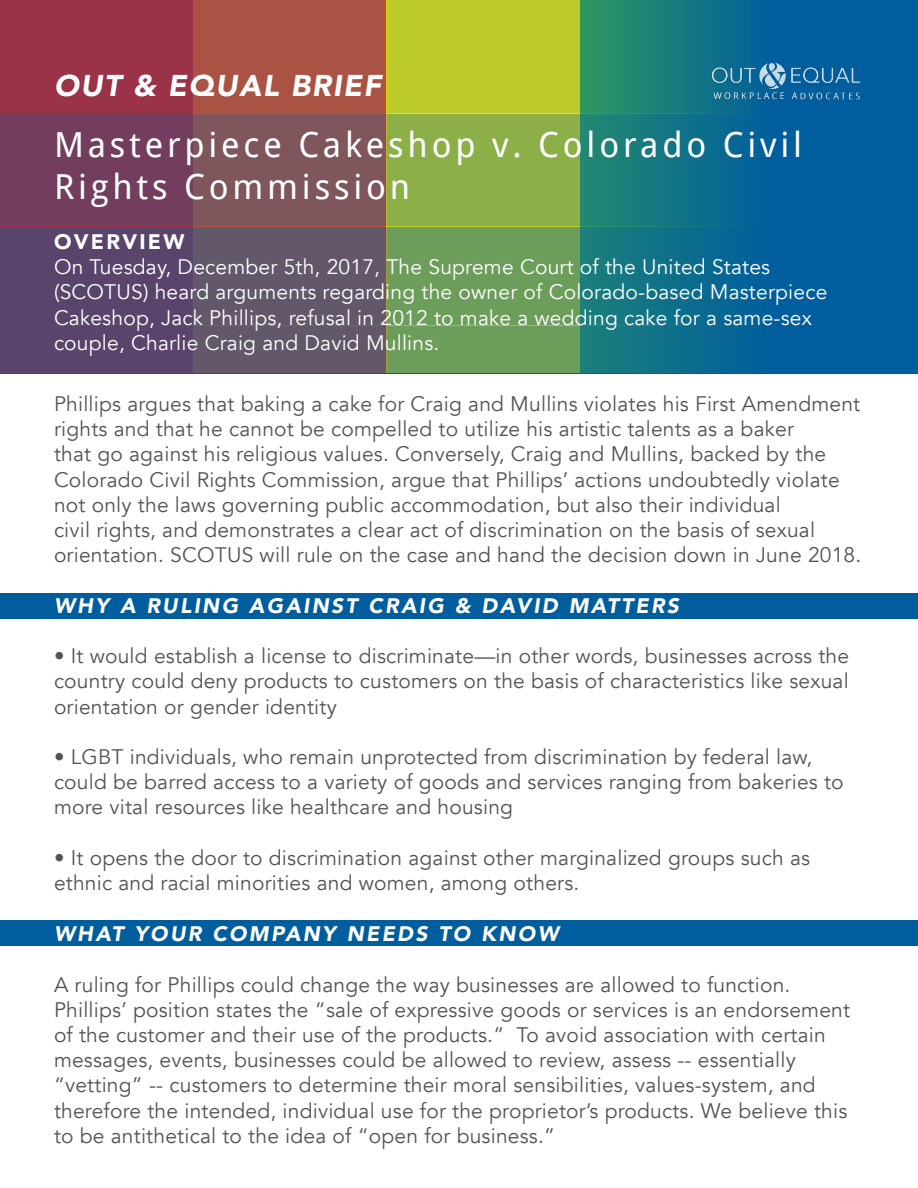
<style>
.page{position:relative;width:918px;height:1188px;background:#fff}
.page>*{position:absolute;margin:0;border:0;box-sizing:border-box;transform-origin:0 0}
.t1{font:34.5px/41.4px "Droid Sans";letter-spacing:.11em;color:#fff}
.t2{font:italic 900 30px "Avenir";letter-spacing:.05em;color:#fff}
.t3{font:21px/25.2px "Avenir";letter-spacing:.01em;color:#545456}
.t4{font:21px/25.2px "Avenir";letter-spacing:.01em;color:#fff}
.t5{font:italic 900 21px "Avenir";letter-spacing:.11em;color:#fff}
.t6{font:900 21px "Avenir";letter-spacing:.11em;color:#fff}
</style>
<div class="page">
<div style="left:0;top:0;width:918px;height:340px;background:#005e9e"></div>
<div style="left:0;top:0;width:193px;height:113px;background:#9a3248"></div>
<div style="left:0;top:113px;width:193px;height:113px;background:#733d5e"></div>
<div style="left:0;top:226px;width:193px;height:114px;background:#59446c"></div>
<div style="left:193px;top:0;width:194px;height:113px;background:#aa5344"></div>
<div style="left:193px;top:113px;width:194px;height:113px;background:#7e565b"></div>
<div style="left:193px;top:227px;width:194px;height:113px;background:#62586a"></div>
<div style="left:387px;top:0;width:193px;height:113px;background:#bccb29"></div>
<div style="left:387px;top:113px;width:193px;height:113px;background:#8caf47"></div>
<div style="left:387px;top:226px;width:193px;height:114px;background:#6d9d5a"></div>
<div style="left:580px;top:0;width:193px;height:113px;background:linear-gradient(to right,#2f985f,#005e9d)"></div>
<div style="left:580px;top:113px;width:193px;height:113px;background:linear-gradient(to right,#23896f,#005e9d)"></div>
<div style="left:581px;top:226px;width:193px;height:114px;background:linear-gradient(to right,#1b7f79,#005e9d)"></div>
<img style="left:708px;top:54px;width:153px;height:55px">
<div style="left:0;top:920px;width:918px;height:25px;background:#005e9e"></div>
<div style="left:0;top:326px;width:918px;height:48px;background:#005e9e"></div>
<div style="left:0;top:326px;width:193px;height:47px;background:#59446c"></div>
<div style="left:193px;top:326px;width:194px;height:47px;background:#62586a"></div>
<div style="left:387px;top:326px;width:193px;height:47px;background:#6d9d5a"></div>
<div style="left:581px;top:326px;width:193px;height:47px;background:linear-gradient(to right,#1b7f79,#005e9d)"></div>
<div style="left:0;top:593px;width:918px;height:25px;background:#005e9e"></div>
<h2 class="t2" style="left:54px;top:61px;width:329px">OUT &amp; EQUAL BRIEF</h2>
<h1 class="t1" style="left:54px;top:124px;width:750px">Masterpiece Cakeshop v. Colorado Civil<br>Rights Commission</h1>
<p class="t6" style="left:54px;top:224px;width:132px">OVERVIEW</p>
<p class="t4" style="left:54px;top:255px;width:775px">On Tuesday, December 5th, 2017, The Supreme Court of the United States (SCOTUS) heard arguments regarding the owner of Colorado-based Masterpiece Cakeshop, Jack Phillips, refusal in 2012 to make a wedding cake for a same-sex couple, Charlie Craig and David Mullins.</p>
<p class="t3" style="left:54px;top:392px;width:809px">Phillips argues that baking a cake for Craig and Mullins violates his First Amendment rights and that he cannot be compelled to utilize his artistic talents as a baker<br>that go against his religious values. Conversely, Craig and Mullins, backed by the Colorado Civil Rights Commission, argue that Phillips’ actions undoubtedly violate not only the laws governing public accommodation, but also their individual<br>civil rights, and demonstrates a clear act of discrimination on the basis of sexual orientation. SCOTUS will rule on the case and hand the decision down in June 2018.</p>
<p class="t5" style="left:54px;top:588px;width:626px">WHY A RULING AGAINST CRAIG &amp; DAVID MATTERS</p>
<p class="t3" style="left:54px;top:644px;width:797px;text-align:justify">• It would establish a license to discriminate—in other words, businesses across the country could deny products to customers on the basis of characteristics like sexual orientation or gender identity</p>
<p class="t3" style="left:54px;top:745px;width:791px">• LGBT individuals, who remain unprotected from discrimination by federal law, could be barred access to a variety of goods and services ranging from bakeries to more vital resources like healthcare and housing</p>
<p class="t3" style="left:54px;top:845px;width:758px">• It opens the door to discrimination against other marginalized groups such as ethnic and racial minorities and women, among others.</p>
<p class="t5" style="left:54px;top:917px;width:506px">WHAT YOUR COMPANY NEEDS TO KNOW</p>
<p class="t3" style="left:54px;top:972px;width:798px">A ruling for Phillips could change the way businesses are allowed to function.<br>Phillips’ position states the “sale of expressive goods or services is an endorsement of the customer and their use of the products.” To avoid association with certain messages, events, businesses could be allowed to review, assess -- essentially “vetting” -- customers to determine their moral sensibilities, values-system, and therefore the intended, individual use for the proprietor’s products. We believe this to be antithetical to the idea of “open for business.”</p>
</div>
